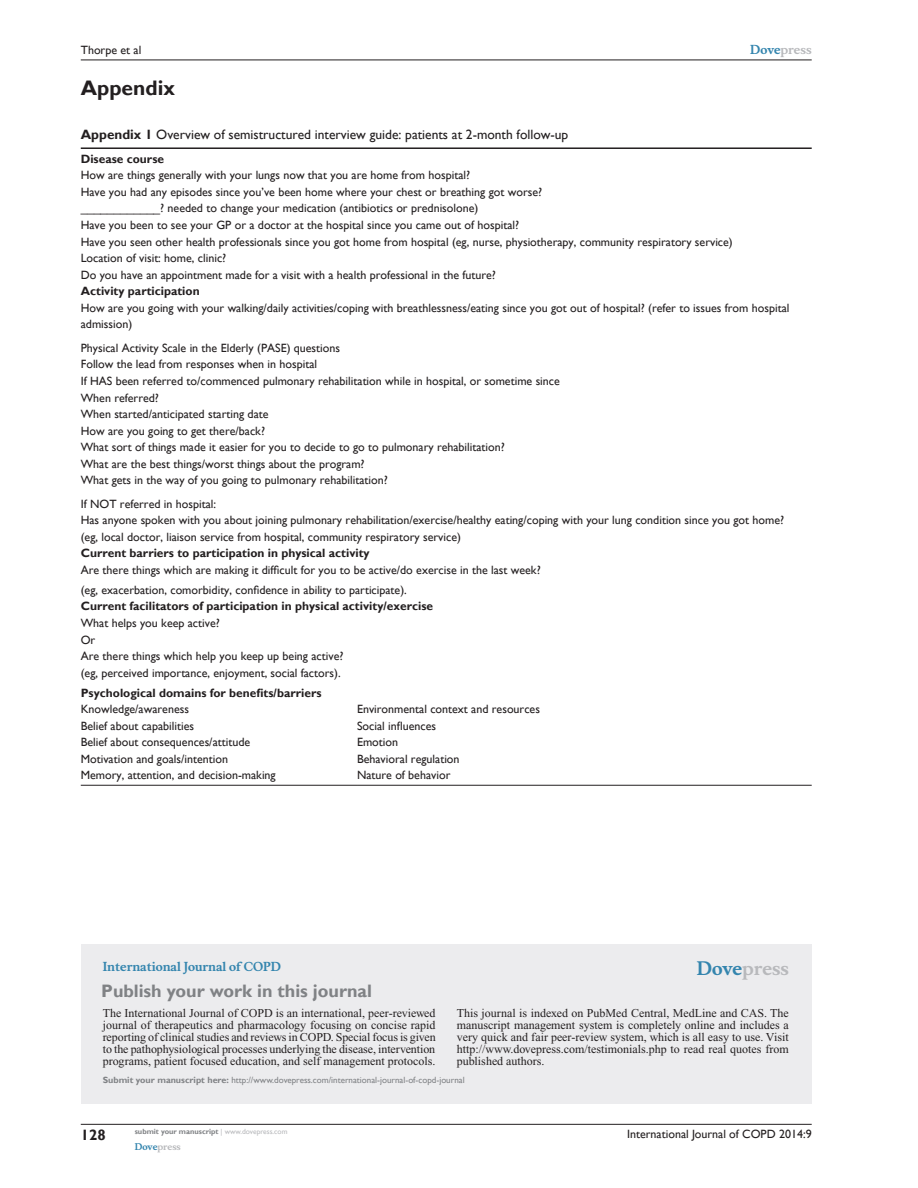
<style>
.page{position:relative;width:918px;height:1188px;background:#fff}
.page>*{position:absolute;margin:0;border:0;box-sizing:border-box;transform-origin:0 0}
.t1{font:700 21px "Gill Sans";color:#231f20}
.PromBx-H1{font:700 18px "Gill Sans";color:#808285}
.PromBx-Brand{font:700 18px "Musee";color:#b8b9bc}
.t2{font:700 15px "Gill Sans";color:#231f20}
.TN_TT{font:13.5px "Gill Sans";color:#231f20}
.TB{font:12px/16.5px "Gill Sans";color:#231f20}
.PromBx-Tx{font:12px/12px "Times New Roman";color:#231f20;text-align:justify}
.TB-2{font:700 12px "Gill Sans";color:#231f20}
.PromBx-JrnlName{font:700 12px "Musee";color:#3485ae}
.t3{font:700 12px "Musee";color:#b8b9bc}
.PromBx-SubmitMssWebA{font:9px "Gill Sans";color:#808285}
.t4{font:700 9px "Musee";color:#b8b9bc}
.t5{font:700 7.5px "Gill Sans";color:#808285}
.s1{color:#3485ae}
.s2{font-weight:700}
.s3{font-weight:400;color:#b8b9bc}
</style>
<div class="page">
<div style="left:81px;top:944px;width:731px;height:159px;background:#ececee"></div>
<hr style="left:81px;top:1124px;width:731px;height:1px;background:#231f20">
<hr style="left:81px;top:60px;width:731px;height:1px;background:#231f20">
<hr style="left:81px;top:785px;width:276px;height:1px;background:#231f20">
<hr style="left:357px;top:785px;width:455px;height:1px;background:#231f20">
<hr style="left:81px;top:147px;width:276px;height:2px;background:#231f20">
<hr style="left:357px;top:147px;width:455px;height:2px;background:#231f20">
<p class="t3" style="left:750px;top:43px;width:63px"><span class="s1">Dove</span>press</p>
<p class="TB" style="left:81px;top:42px;width:62px">Thorpe et al</p>
<h1 class="t1" style="left:81px;top:76px;width:96px">Appendix</h1>
<p class="TN_TT" style="left:81px;top:127px;width:489px"><span class="s2">Appendix 1</span> Overview of semistructured interview guide: patients at 2-month follow-up</p>
<p class="TB-2" style="left:81px;top:151px;width:85px">Disease course</p>
<p class="TB" style="left:81px;top:167px;width:391px">How are things generally with your lungs now that you are home from hospital?</p>
<p class="TB" style="left:81px;top:184px;width:463px">Have you had any episodes since you’ve been home where your chest or breathing got worse?</p>
<p class="TB" style="left:81px;top:200px;width:399px">____________? needed to change your medication (antibiotics or prednisolone)</p>
<p class="TB" style="left:81px;top:217px;width:440px">Have you been to see your GP or a doctor at the hospital since you came out of hospital?</p>
<p class="TB" style="left:81px;top:233px;width:654px">Have you seen other health professionals since you got home from hospital (eg, nurse, physiotherapy, community respiratory service)</p>
<p class="TB" style="left:81px;top:250px;width:147px">Location of visit: home, clinic?</p>
<p class="TB" style="left:81px;top:267px;width:417px">Do you have an appointment made for a visit with a health professional in the future?</p>
<p class="TB-2" style="left:81px;top:284px;width:120px">Activity participation</p>
<p class="TB" style="left:81px;top:300px;width:710px">How are you going with your walking/daily activities/coping with breathlessness/eating since you got out of hospital? (refer to issues from hospital admission)</p>
<p class="TB" style="left:81px;top:340px;width:261px">Physical Activity Scale in the Elderly (PASE) questions</p>
<p class="TB" style="left:81px;top:356px;width:238px">Follow the lead from responses when in hospital</p>
<p class="TB" style="left:81px;top:373px;width:18px">If HAS</p>
<p class="TB" style="left:116px;top:373px;width:446px">been referred to/commenced pulmonary rehabilitation while in hospital, or sometime since</p>
<p class="TB" style="left:81px;top:389px;width:80px">When referred?</p>
<p class="TB" style="left:81px;top:406px;width:189px">When started/anticipated starting date</p>
<p class="TB" style="left:81px;top:423px;width:186px">How are you going to get there/back?</p>
<p class="TB" style="left:81px;top:439px;width:426px">What sort of things made it easier for you to decide to go to pulmonary rehabilitation?</p>
<p class="TB" style="left:81px;top:456px;width:285px">What are the best things/worst things about the program?</p>
<p class="TB" style="left:81px;top:472px;width:308px">What gets in the way of you going to pulmonary rehabilitation?</p>
<p class="TB" style="left:81px;top:496px;width:137px">If NOT referred in hospital:</p>
<p class="TB" style="left:81px;top:512px;width:705px">Has anyone spoken with you about joining pulmonary rehabilitation/exercise/healthy eating/coping with your lung condition since you got home? (eg, local doctor, liaison service from hospital, community respiratory service)</p>
<p class="TB-2" style="left:81px;top:546px;width:290px">Current barriers to participation in physical activity</p>
<p class="TB" style="left:81px;top:562px;width:461px">Are there things which are making it difficult for you to be active/do exercise in the last week?</p>
<p class="TB" style="left:81px;top:582px;width:328px">(eg, exacerbation, comorbidity, confidence in ability to participate).</p>
<p class="TB-2" style="left:81px;top:599px;width:354px">Current facilitators of participation in physical activity/exercise</p>
<p class="TB" style="left:81px;top:615px;width:141px">What helps you keep active?</p>
<p class="TB" style="left:81px;top:631px;width:16px">Or</p>
<p class="TB" style="left:81px;top:648px;width:264px">Are there things which help you keep up being active?</p>
<p class="TB" style="left:81px;top:665px;width:261px">(eg, perceived importance, enjoyment, social factors).</p>
<p class="TB-2" style="left:81px;top:685px;width:242px">Psychological domains for benefits/barriers</p>
<p class="TB" style="left:81px;top:701px;width:110px">Knowledge/awareness</p>
<p class="TB" style="left:357px;top:701px;width:185px">Environmental context and resources</p>
<p class="TB" style="left:81px;top:718px;width:115px">Belief about capabilities</p>
<p class="TB" style="left:357px;top:718px;width:81px">Social influences</p>
<p class="TB" style="left:81px;top:734px;width:171px">Belief about consequences/attitude</p>
<p class="TB" style="left:357px;top:734px;width:43px">Emotion</p>
<p class="TB" style="left:81px;top:751px;width:149px">Motivation and goals/intention</p>
<p class="TB" style="left:357px;top:751px;width:104px">Behavioral regulation</p>
<p class="TB" style="left:81px;top:767px;width:197px">Memory, attention, and decision-making</p>
<p class="TB" style="left:357px;top:767px;width:95px">Nature of behavior</p>
<p class="PromBx-JrnlName" style="left:103px;top:959px;width:180px">International Journal of COPD</p>
<p class="PromBx-H1" style="left:101px;top:980px;width:272px">Publish your work in this journal</p>
<p class="PromBx-Brand" style="left:697px;top:958px;width:94px"><span class="s1">Dove</span>press</p>
<p class="PromBx-Tx" style="left:103px;top:1007px;width:334px">The International Journal of COPD is an international, peer-reviewed journal of therapeutics and pharmacology focusing on concise rapid reporting of clinical studies and reviews in COPD. Special focus is given to the pathophysiological processes underlying the disease, intervention programs, patient focused education, and self management protocols.</p>
<p class="PromBx-Tx" style="left:457px;top:1007px;width:333px">This journal is indexed on PubMed Central, MedLine and CAS. The manuscript management system is completely online and includes a very quick and fair peer-review system, which is all easy to use. Visit http://www.dovepress.com/testimonials.php to read real quotes from published authors.</p>
<p class="PromBx-SubmitMssWebA" style="left:103px;top:1075px;width:363px"><span class="s2">Submit your manuscript here:</span> http://www.dovepress.com/international-journal-of-copd-journal</p>
<p class="t2" style="left:81px;top:1126px;width:26px">128</p>
<p class="t5" style="left:135px;top:1127px;width:154px">submit your manuscript <span class="s3">| www.dovepress.com</span></p>
<p class="t4" style="left:135px;top:1141px;width:48px"><span class="s1">Dove</span>press</p>
<p class="TB" style="left:627px;top:1126px;width:186px">International Journal of COPD 2014:9</p>
</div>
